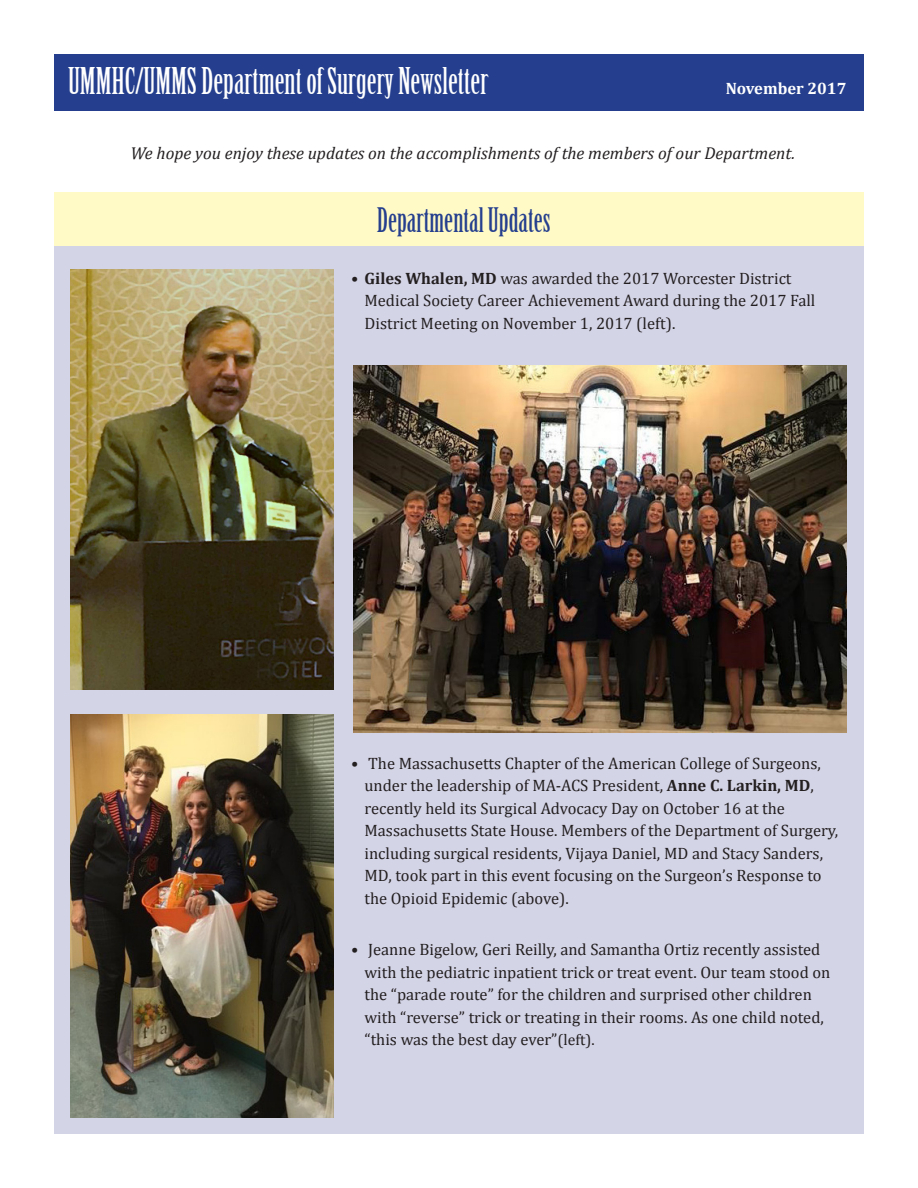
<style>
.page{position:relative;width:918px;height:1188px;background:#fff}
.page>*{position:absolute;margin:0;border:0;box-sizing:border-box;transform-origin:0 0}
.t1{font:36px "Birch Std";color:#fff}
.t2{font:33px "Birch Std";color:#253f8e}
.t3{font:italic 17.25px "Cambria";color:#231f20}
.t4{font:16.5px/22.5px "Cambria";color:#231f20}
.t5{font:700 16.5px "Cambria";color:#fff}
.s1{font-weight:700}
.s2{font-size:15.75px}
</style>
<div class="page">
<div style="left:54px;top:192px;width:810px;height:54px;background:#fffac6"></div>
<div style="left:54px;top:246px;width:810px;height:888px;background:#d4d4e7"></div>
<div style="left:54px;top:54px;width:810px;height:56px;background:#253f8e"></div>
<img style="left:71px;top:714px;width:263px;height:403px">
<img style="left:354px;top:365px;width:492px;height:367px">
<img style="left:71px;top:269px;width:263px;height:420px">
<p class="t1" style="left:68px;top:61px;width:422px">UMMHC/UMMS Department of Surgery Newsletter</p>
<p class="t5" style="left:726px;top:77px;width:122px">November 2017</p>
<p class="t3" style="left:130px;top:141px;width:666px">We hope you enjoy these updates on the accomplishments of the members of our Department.</p>
<p class="t2" style="left:377px;top:201px;width:176px">Departmental Updates</p>
<p class="t4" style="left:364px;top:267px;width:452px;text-indent:-14px"><span class="s1">• Giles Whalen, MD</span> was awarded the 2017 Worcester District<br>Medical Society Career Achievement Award during the 2017 Fall<br>District Meeting on November 1, 2017 (left).</p>
<p class="t4" style="left:364px;top:752px;width:475px;text-indent:-14px">• The Massachusetts Chapter of the American College of Surgeons, under the leadership of MA-ACS President, <span class="s1">Anne C. Larkin, MD</span>, recently held its Surgical Advocacy Day on October 16 at the Massachusetts State House. Members of the Department of Surgery, including surgical residents, Vijaya Daniel, MD and Stacy Sanders, MD, took part in this event focusing on the Surgeon’s Response to the Opioid Epidemic (above).</p>
<p class="t4" style="left:364px;top:938px;width:467px;text-indent:-14px">• Jeanne Bigelow, Geri Reilly, and Samantha Ortiz recently assisted with the pediatric inpatient trick or treat event. Our team stood on the “parade route” for the children and surprised other children with “reverse” trick or treating in their rooms. As one child noted, “this was the best day ever”<span class="s2">(left).</span></p>
</div>
